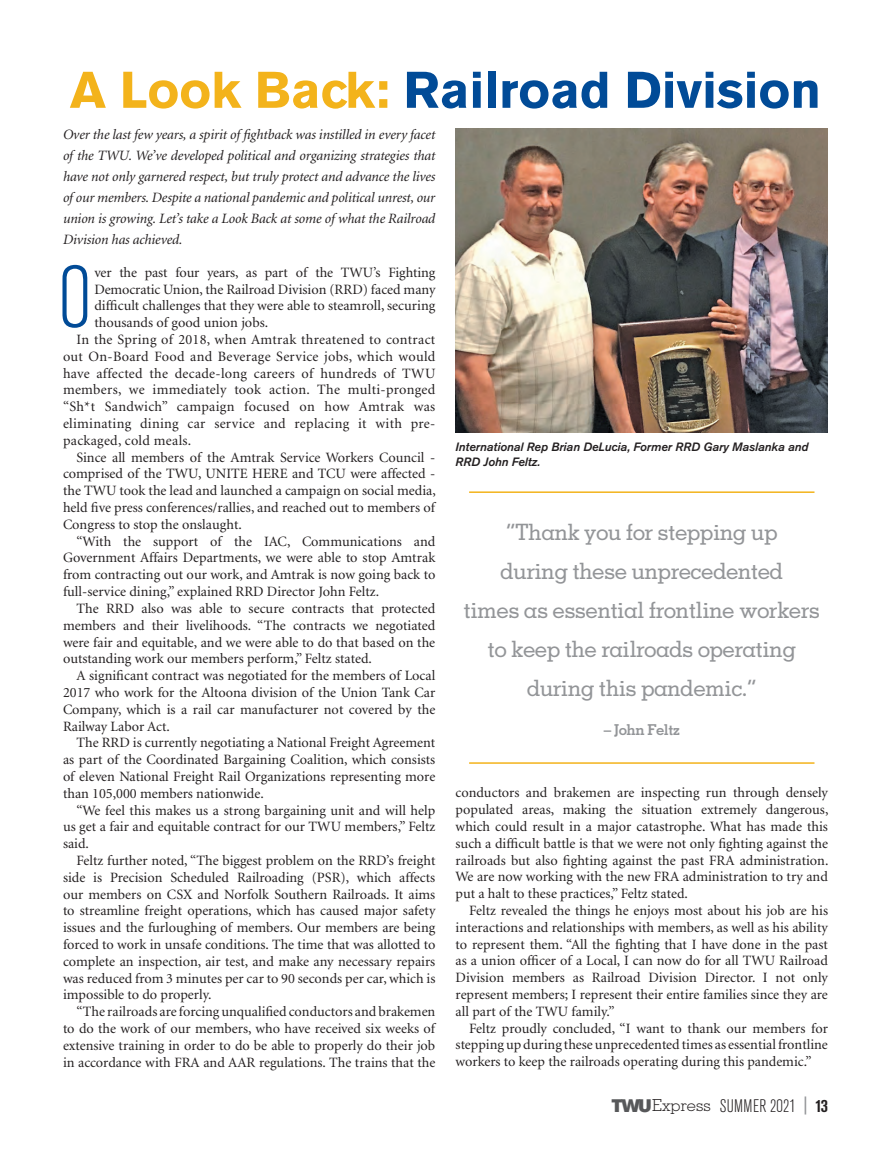
<style>
.page{position:relative;width:891px;height:1175px;background:#fff}
.page>*{position:absolute;margin:0;border:0;box-sizing:border-box;transform-origin:0 0}
.t1{font:300 condensed 87px "Akzidenz Grotesk BE";color:#014b97}
.t2{font:700 51px "Akzidenz Grotesk BE";color:#014b97}
.t3{font:500 22.5px/39px "Memphis";letter-spacing:-.03em;color:#939598;text-align:center}
.t4{font:300 condensed 18px "Akzidenz Grotesk BE";letter-spacing:.015em;color:#231f20}
.t5{font:700 15px "Memphis";letter-spacing:-.03em;color:#939598}
.t6{font:14.25px/16.8px "Minion";color:#231f20;text-align:justify}
.t7{font:italic 14.25px/21px "Minion";letter-spacing:-.01em;color:#231f20;text-align:justify}
.t8{font:14.25px "Minion";letter-spacing:.02em;color:#231f20}
.t9{font:italic 500 12px/15px "Akzidenz Grotesk BE";color:#231f20}
.s1{color:#f3b31b}
.s2{font-family:"Akzidenz Grotesk BE Super";font-weight:400;font-stretch:normal;color:#57585a}
.s3{font-family:"Memphis";font-stretch:normal;font-size:16.5px}
.s4{font-weight:500;color:#939598}
.s5{font-weight:700}
</style>
<div class="page">
<img style="left:456px;top:129px;width:372px;height:303px">
<hr style="left:469px;top:491px;width:345px;height:2px;background:#f3b31b">
<hr style="left:469px;top:762px;width:345px;height:1px;background:#f3b31b">
<h2 class="t2" style="left:70px;top:60px;width:753px"><span class="s1">A Look Back:</span> Railroad Division</h2>
<p class="t7" style="left:63px;top:125px;width:374px">Over the last few years, a spirit of fightback was instilled in every facet of the TWU. We’ve developed political and organizing strategies that have not only garnered respect, but truly protect and advance the lives of our members. Despite a national pandemic and political unrest, our union is growing. Let’s take a Look Back at some of what the Railroad Division has achieved.</p>
<h1 class="t1" style="left:58px;top:250px;width:36px">O</h1>
<p class="t6" style="left:94px;top:264px;width:342px">ver the past four years, as part of the TWU’s Fighting</p>
<p class="t6" style="left:94px;top:281px;width:342px">Democratic Union, the Railroad Division (RRD) faced many</p>
<p class="t6" style="left:94px;top:298px;width:342px">difficult challenges that they were able to steamroll, securing</p>
<p class="t6" style="left:94px;top:315px;width:175px">thousands of good union jobs.</p>
<p class="t8" style="left:76px;top:332px;width:360px">In the Spring of 2018, when Amtrak threatened to contract</p>
<p class="t8" style="left:63px;top:349px;width:374px">out On-Board Food and Beverage Service jobs, which would</p>
<p class="t8" style="left:63px;top:366px;width:374px">have affected the decade-long careers of hundreds of TWU</p>
<p class="t8" style="left:63px;top:383px;width:374px">members, we immediately took action. The multi-pronged</p>
<p class="t8" style="left:63px;top:399px;width:374px">“Sh*t Sandwich” campaign focused on how Amtrak was</p>
<p class="t8" style="left:63px;top:416px;width:374px">eliminating dining car service and replacing it with pre-</p>
<p class="t8" style="left:63px;top:433px;width:130px">packaged, cold meals.</p>
<p class="t6" style="left:76px;top:449px;width:360px">Since all members of the Amtrak Service Workers Council -</p>
<p class="t6" style="left:63px;top:466px;width:374px">comprised of the TWU, UNITE HERE and TCU were affected -</p>
<p class="t6" style="left:63px;top:483px;width:374px">the TWU took the lead and launched a campaign on social media,</p>
<p class="t6" style="left:63px;top:499px;width:373px">held five press conferences/rallies, and reached out to members of</p>
<p class="t6" style="left:63px;top:516px;width:180px">Congress to stop the onslaught.</p>
<p class="t6" style="left:76px;top:533px;width:360px">“With the support of the IAC, Communications and</p>
<p class="t6" style="left:63px;top:550px;width:374px">Government Affairs Departments, we were able to stop Amtrak</p>
<p class="t6" style="left:63px;top:567px;width:374px">from contracting out our work, and Amtrak is now going back to</p>
<p class="t6" style="left:63px;top:583px;width:318px">full-service dining,” explained RRD Director John Feltz.</p>
<p class="t6" style="left:76px;top:600px;width:360px">The RRD also was able to secure contracts that protected</p>
<p class="t6" style="left:63px;top:617px;width:374px">members and their livelihoods. “The contracts we negotiated</p>
<p class="t6" style="left:63px;top:634px;width:374px">were fair and equitable, and we were able to do that based on the</p>
<p class="t6" style="left:63px;top:651px;width:311px">outstanding work our members perform,” Feltz stated.</p>
<p class="t6" style="left:76px;top:667px;width:360px">A significant contract was negotiated for the members of Local</p>
<p class="t6" style="left:63px;top:684px;width:374px">2017 who work for the Altoona division of the Union Tank Car</p>
<p class="t6" style="left:63px;top:701px;width:374px">Company, which is a rail car manufacturer not covered by the</p>
<p class="t6" style="left:63px;top:718px;width:108px">Railway Labor Act.</p>
<p class="t6" style="left:76px;top:735px;width:360px">The RRD is currently negotiating a National Freight Agreement</p>
<p class="t6" style="left:63px;top:751px;width:374px">as part of the Coordinated Bargaining Coalition, which consists</p>
<p class="t6" style="left:63px;top:768px;width:374px">of eleven National Freight Rail Organizations representing more</p>
<p class="t6" style="left:63px;top:785px;width:202px">than 105,000 members nationwide.</p>
<p class="t6" style="left:76px;top:802px;width:360px">“We feel this makes us a strong bargaining unit and will help</p>
<p class="t6" style="left:63px;top:819px;width:374px">us get a fair and equitable contract for our TWU members,” Feltz</p>
<p class="t6" style="left:63px;top:835px;width:28px">said.</p>
<p class="t6" style="left:76px;top:852px;width:360px">Feltz further noted, “The biggest problem on the RRD’s freight</p>
<p class="t6" style="left:63px;top:869px;width:374px">side is Precision Scheduled Railroading (PSR), which affects</p>
<p class="t6" style="left:63px;top:886px;width:374px">our members on CSX and Norfolk Southern Railroads. It aims</p>
<p class="t6" style="left:63px;top:903px;width:374px">to streamline freight operations, which has caused major safety</p>
<p class="t6" style="left:63px;top:919px;width:374px">issues and the furloughing of members. Our members are being</p>
<p class="t6" style="left:63px;top:936px;width:374px">forced to work in unsafe conditions. The time that was allotted to</p>
<p class="t6" style="left:63px;top:953px;width:374px">complete an inspection, air test, and make any necessary repairs</p>
<p class="t6" style="left:63px;top:970px;width:374px">was reduced from 3 minutes per car to 90 seconds per car, which is</p>
<p class="t6" style="left:63px;top:987px;width:150px">impossible to do properly.</p>
<p class="t6" style="left:76px;top:1003px;width:360px">“The railroads are forcing unqualified conductors and brakemen</p>
<p class="t6" style="left:63px;top:1020px;width:373px">to do the work of our members, who have received six weeks of</p>
<p class="t6" style="left:63px;top:1037px;width:374px">extensive training in order to do be able to properly do their job</p>
<p class="t6" style="left:63px;top:1054px;width:374px">in accordance with FRA and AAR regulations. The trains that the</p>
<p class="t9" style="left:456px;top:440px;width:354px">International Rep Brian DeLucia, Former RRD Gary Maslanka and<br>RRD John Feltz.</p>
<h3 class="t3" style="left:464px;top:512px;width:358px">“Thank you for stepping up<br>during these unprecedented<br>times as essential frontline workers to keep the railroads operating during this pandemic.”</h3>
<p class="t5" style="left:604px;top:720px;width:77px">– John Feltz</p>
<p class="t6" style="left:456px;top:785px;width:374px">conductors and brakemen are inspecting run through densely populated areas, making the situation extremely dangerous, which could result in a major catastrophe. What has made this such a difficult battle is that we were not only fighting against the railroads but also fighting against the past FRA administration.<br>We are now working with the new FRA administration to try and put a halt to these practices,” Feltz stated.</p>
<p class="t6" style="left:456px;top:902px;width:374px;text-indent:13px">Feltz revealed the things he enjoys most about his job are his interactions and relationships with members, as well as his ability to represent them. “All the fighting that I have done in the past as a union officer of a Local, I can now do for all TWU Railroad Division members as Railroad Division Director. I not only represent members; I represent their entire families since they are all part of the TWU family.”</p>
<p class="t6" style="left:456px;top:1020px;width:374px;text-indent:13px">Feltz proudly concluded, “I want to thank our members for stepping up during these unprecedented times as essential frontline workers to keep the railroads operating during this pandemic.”</p>
<p class="t4" style="left:612px;top:1096px;width:218px"><span class="s2">TWU</span><span class="s3">Express</span> SUMMER 2021 <span class="s4">|</span> <span class="s5">13</span></p>
</div>
